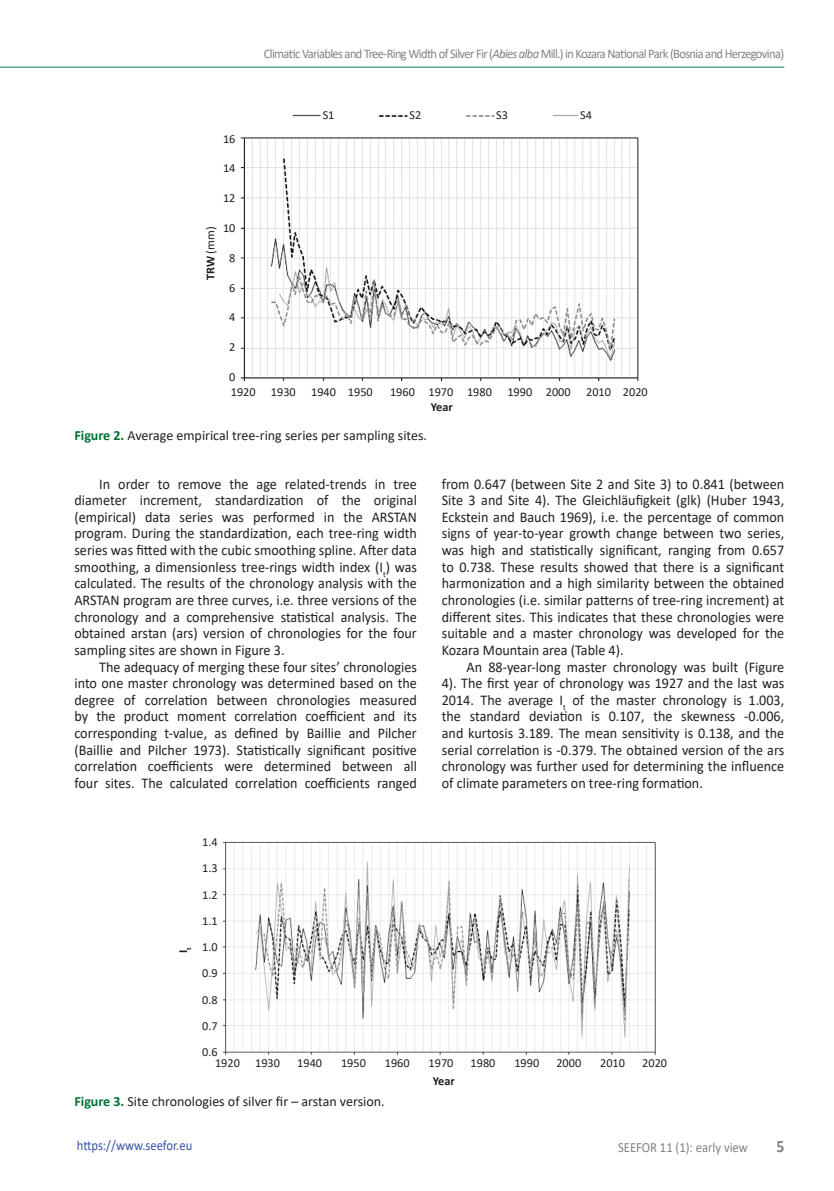
<style>
.page{position:relative;width:834px;height:1191px;background:#fff}
.page>*{position:absolute;margin:0;border:0;box-sizing:border-box;transform-origin:0 0}
.t1{font:700 17.5px "Calibri";color:#808285;scale:.9 1}
.t2{font:14.88px/16.6px "Calibri";color:#231f20;text-align:justify;scale:.95 1}
.t3{font:14px "Calibri";color:#231f20}
.t4{font:14px "Calibri";color:#3853a3;scale:.9 1}
.t5{font:14px "Calibri";color:#808285;scale:.9 1}
.t6{font:13.12px "Calibri";letter-spacing:-.05em;color:#808285;scale:.95 1}
.t7{font:12.25px/26.2px "Calibri";color:#231f20;text-align:justify}
.t8{font:700 12.25px "Calibri";color:#231f20}
.s1{font-style:italic}
.s2{font-weight:700}
.s3{font-weight:700;color:#007236}
</style>
<div class="page">
<hr style="left:0;top:67px;width:784px;height:1px;background:#4f9b70">
<img style="left:240px;top:114px;width:399px;height:267px">
<img style="left:222px;top:841px;width:434px;height:215px">
<div style="left:322px;top:107px;width:16px;height:18px;background:#fff"></div>
<div style="left:409px;top:107px;width:16px;height:18px;background:#fff"></div>
<div style="left:494px;top:107px;width:16px;height:18px;background:#fff"></div>
<div style="left:578px;top:107px;width:16px;height:18px;background:#fff"></div>
<p class="t6" style="left:264px;top:44px;width:549px">Climatic Variables and Tree-Ring Width of Silver Fir (<span class="s1">Abies alba</span> Mill.) in Kozara National Park (Bosnia and Herzegovina)</p>
<p class="t7" style="left:223px;top:125px;width:14px">16</p>
<p class="t7" style="left:223px;top:155px;width:14px">14</p>
<p class="t7" style="left:223px;top:185px;width:14px">12</p>
<p class="t7" style="left:223px;top:214px;width:14px">10</p>
<p class="t7" style="left:229px;top:244px;width:8px">8</p>
<p class="t7" style="left:229px;top:274px;width:8px">6</p>
<p class="t7" style="left:229px;top:304px;width:8px">4</p>
<p class="t7" style="left:229px;top:333px;width:8px">2</p>
<p class="t7" style="left:229px;top:363px;width:8px">0</p>
<p class="t7" style="left:197px;top:280px;width:55px;rotate:-90deg"><span class="s2">TRW</span> (mm)</p>
<p class="t7" style="left:322px;top:102px;width:13px">S1</p>
<p class="t7" style="left:409px;top:102px;width:13px">S2</p>
<p class="t7" style="left:496px;top:102px;width:13px">S3</p>
<p class="t7" style="left:580px;top:102px;width:13px">S4</p>
<p class="t7" style="left:231px;top:378px;width:66px">1920 1930</p>
<p class="t7" style="left:311px;top:378px;width:63px">1940 1950</p>
<p class="t7" style="left:390px;top:378px;width:103px">1960 1970 1980</p>
<p class="t7" style="left:507px;top:378px;width:65px">1990 2000</p>
<p class="t7" style="left:586px;top:378px;width:63px">2010 2020</p>
<p class="t8" style="left:431px;top:398px;width:23px">Year</p>
<p class="t3" style="left:74px;top:425px;width:354px"><span class="s3">Figure 2.</span> Average empirical tree-ring series per sampling sites.</p>
<p class="t2" style="left:74px;top:475px;width:362px;text-indent:25px">In order to remove the age related-trends in tree diameter increment, standardization of the original (empirical) data series was performed in the ARSTAN program. During the standardization, each tree-ring width series was fitted with the cubic smoothing spline. After data smoothing, a dimensionless tree-rings width index (I<sub>t</sub>) was calculated. The results of the chronology analysis with the ARSTAN program are three curves, i.e. three versions of the chronology and a comprehensive statistical analysis. The obtained arstan (ars) version of chronologies for the four sampling sites are shown in Figure 3.</p>
<p class="t2" style="left:74px;top:658px;width:362px;text-indent:25px">The adequacy of merging these four sites’ chronologies into one master chronology was determined based on the degree of correlation between chronologies measured by the product moment correlation coefficient and its corresponding t-value, as defined by Baillie and Pilcher (Baillie and Pilcher 1973). Statistically significant positive correlation coefficients were determined between all four sites. The calculated correlation coefficients ranged</p>
<p class="t2" style="left:441px;top:475px;width:362px">from 0.647 (between Site 2 and Site 3) to 0.841 (between Site 3 and Site 4). The Gleichläufigkeit (glk) (Huber 1943, Eckstein and Bauch 1969), i.e. the percentage of common signs of year-to-year growth change between two series, was high and statistically significant, ranging from 0.657 to 0.738. These results showed that there is a significant harmonization and a high similarity between the obtained chronologies (i.e. similar patterns of tree-ring increment) at different sites. This indicates that these chronologies were suitable and a master chronology was developed for the Kozara Mountain area (Table 4).</p>
<p class="t2" style="left:441px;top:658px;width:362px;text-indent:25px">An 88-year-long master chronology was built (Figure 4). The first year of chronology was 1927 and the last was 2014. The average I<sub>t</sub> of the master chronology is 1.003, the standard deviation is 0.107, the skewness -0.006, and kurtosis 3.189. The mean sensitivity is 0.138, and the serial correlation is -0.379. The obtained version of the ars chronology was further used for determining the influence of climate parameters on tree-ring formation.</p>
<p class="t8" style="left:174px;top:953px;width:7px;rotate:-90deg">I<sub>t</sub></p>
<p class="t7" style="left:202px;top:828px;width:17px">1.4<br>1.3<br>1.2<br>1.1<br>1.0<br>0.9<br>0.8<br>0.7<br>0.6</p>
<p class="t7" style="left:215px;top:1049px;width:66px">1920 1930</p>
<p class="t7" style="left:297px;top:1049px;width:26px">1940</p>
<p class="t7" style="left:341px;top:1049px;width:26px">1950</p>
<p class="t7" style="left:385px;top:1049px;width:26px">1960</p>
<p class="t7" style="left:428px;top:1049px;width:26px">1970</p>
<p class="t7" style="left:470px;top:1049px;width:26px">1980</p>
<p class="t7" style="left:514px;top:1049px;width:26px">1990</p>
<p class="t7" style="left:556px;top:1049px;width:26px">2000</p>
<p class="t7" style="left:600px;top:1049px;width:26px">2010</p>
<p class="t7" style="left:642px;top:1049px;width:26px">2020</p>
<p class="t3" style="left:74px;top:1091px;width:312px"><span class="s3">Figure 3.</span> Site chronologies of silver fir – arstan version.</p>
<p class="t8" style="left:433px;top:1072px;width:23px">Year</p>
<p class="t4" style="left:77px;top:1135px;width:130px">https://www.seefor.eu</p>
<p class="t5" style="left:618px;top:1137px;width:146px">SEEFOR 11 (1): early view</p>
<p class="t1" style="left:776px;top:1134px;width:10px">5</p>
</div>
